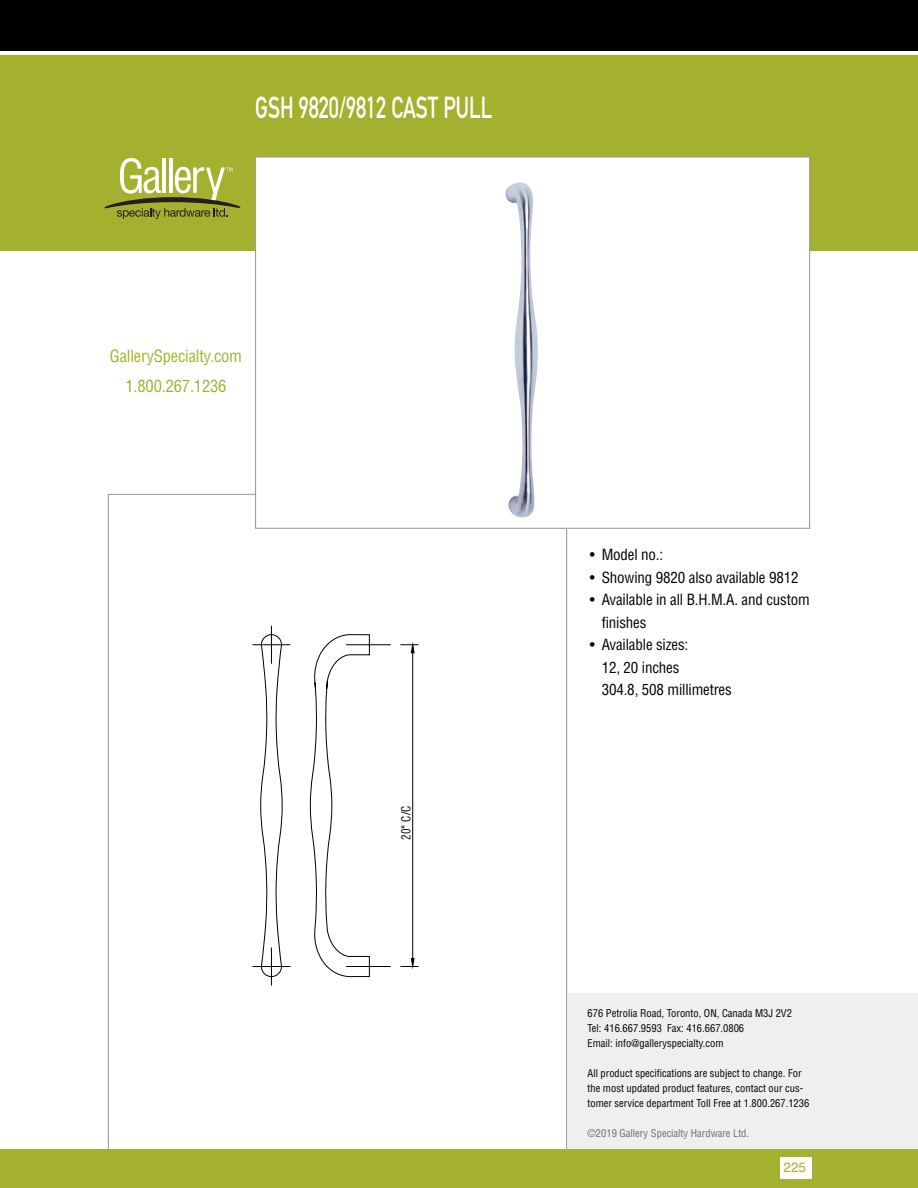
<style>
.page{position:relative;width:918px;height:1188px;background:#fff}
.page>*{position:absolute;margin:0;border:0;box-sizing:border-box;transform-origin:0 0}
.t1{font:700 30px "DIN Alternate";color:#fff;scale:.7 1}
.t2{font:condensed 16.5px/30px "Helvetica";letter-spacing:-.01em;color:#a3b12e;text-align:center}
.t3{font:condensed 15px/22.5px "Helvetica";letter-spacing:-.01em;color:#000}
.t4{font:13.5px "Helvetica";color:#a3b12e}
.t5{font:12.6px "Trade Gothic Cond Eighteen";color:#000}
.t6{font:condensed 10.5px/15px "Helvetica";color:#000}
.t7{font:condensed 10.5px "Helvetica";color:#6d6e71}
</style>
<div class="page">
<div style="left:108px;top:494px;width:459px;height:668px;background:#fff;border:1px solid #939598"></div>
<div style="left:0;top:0;width:918px;height:51px;background:#000"></div>
<div style="left:0;top:56px;width:918px;height:195px;background:#a3b12e"></div>
<div style="left:256px;top:157px;width:554px;height:371px;background:#fff"></div>
<img style="left:505px;top:182px;width:33px;height:336px">
<hr style="left:412px;top:653px;width:1px;height:305px;background:#000">
<svg style="left:400px;top:642px;width:18px;height:12px"></svg>
<svg style="left:400px;top:958px;width:18px;height:12px"></svg>
<svg style="left:252px;top:626px;width:139px;height:360px"></svg>
<div style="left:567px;top:994px;width:351px;height:173px;background:#efeff0"></div>
<div style="left:0;top:1149px;width:918px;height:39px;background:#a3b12e"></div>
<svg style="left:104px;top:158px;width:137px;height:61px"></svg>
<div style="left:780px;top:1157px;width:32px;height:21px;background:#fff"></div>
<h1 class="t1" style="left:255px;top:84px;width:340px">GSH 9820/9812 CAST PULL</h1>
<h2 class="t2" style="left:110px;top:341px;width:134px">GallerySpecialty.com<br>1.800.267.1236</h2>
<p class="t5" style="left:399px;top:840px;width:36px;rotate:-90deg">20" C/C</p>
<h3 class="t3" style="left:590px;top:543px;width:75px">• Model no.:</h3>
<h3 class="t3" style="left:590px;top:566px;width:210px">• Showing 9820 also available 9812</h3>
<h3 class="t3" style="left:602px;top:588px;width:210px;text-indent:-12px">• Available in all B.H.M.A. and custom finishes</h3>
<h3 class="t3" style="left:602px;top:633px;width:132px;text-indent:-12px">• Available sizes:<br>12, 20 inches<br>304.8, 508 millimetres</h3>
<p class="t6" style="left:588px;top:1005px;width:206px">676 Petrolia Road, Toronto, ON, Canada M3J 2V2<br>Tel: 416.667.9593 Fax: 416.667.0806<br>Email: info@galleryspecialty.com</p>
<p class="t6" style="left:588px;top:1065px;width:223px">All product specifications are subject to change. For the most updated product features, contact our cus&shy;tomer service department Toll Free at 1.800.267.1236</p>
<p class="t7" style="left:588px;top:1126px;width:163px">©2019 Gallery Specialty Hardware Ltd.</p>
<p class="t4" style="left:784px;top:1157px;width:24px">225</p>
</div>
